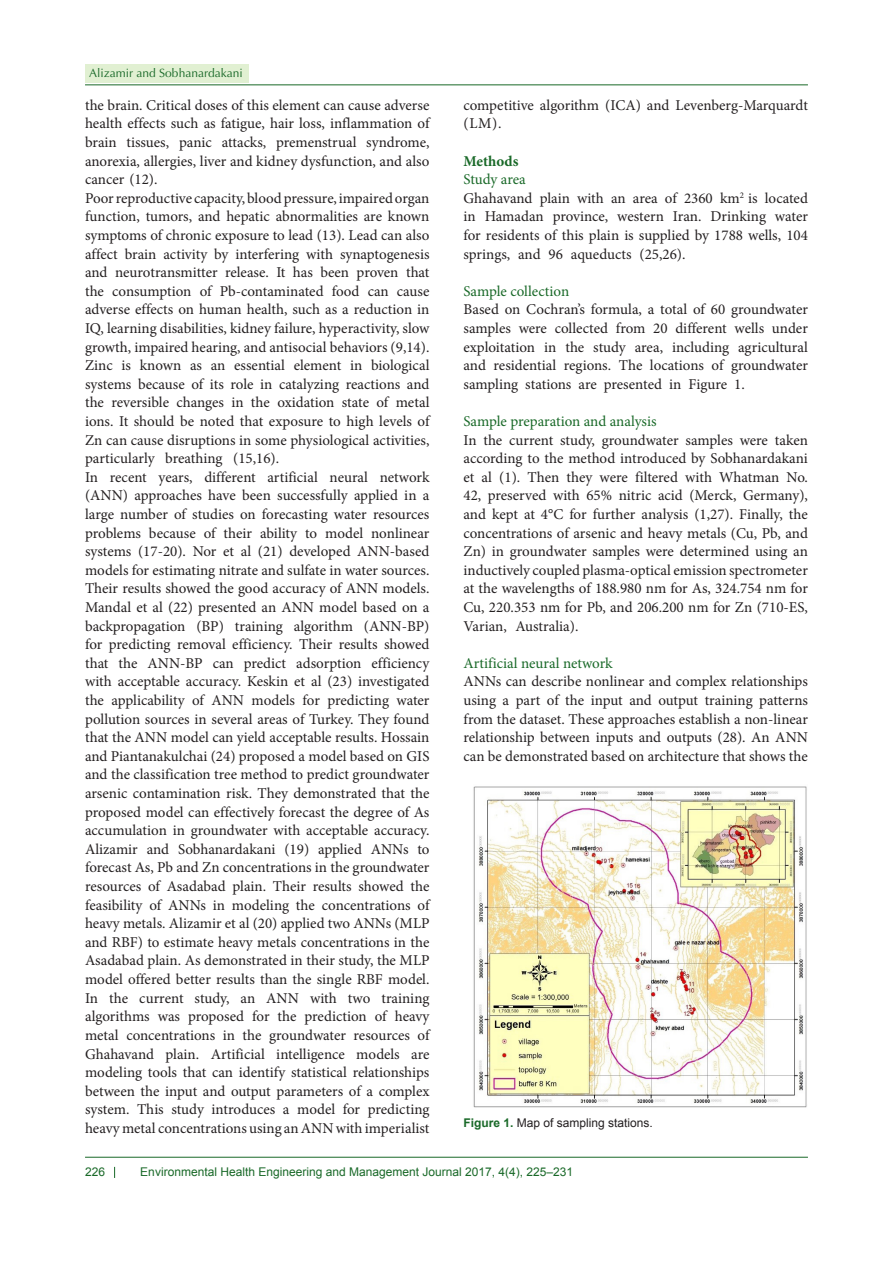
<style>
.page{position:relative;width:893px;height:1263px;background:#fff}
.page>*{position:absolute;margin:0;border:0;box-sizing:border-box;transform-origin:0 0}
.List_Paragraph{font:15px/18.6px "Minion Pro";color:#231f20;text-align:justify}
.t1{font:15px "Minion Pro";color:#196928}
.t2{font:700 15px "Minion Pro";color:#196928}
.t3{font:12px "Arial";color:#196928}
.t4{font:12px "Arial";color:#231f20}
.t5{font:12px "Optima LT Std";color:#196928}
.s1{font-weight:700;color:#196928}
</style>
<div class="page">
<hr style="left:85px;top:85px;width:723px;height:1px;background:#196928">
<div style="left:85px;top:64px;width:163px;height:18px;background:#e1f0d2"></div>
<hr style="left:85px;top:1157px;width:723px;height:1px;background:#196928">
<img style="left:473px;top:786px;width:334px;height:322px">
<p class="t5" style="left:89px;top:66px;width:155px">Alizamir and Sobhanardakani</p>
<p class="List_Paragraph" style="left:85px;top:96px;width:346px">the brain. Critical doses of this element can cause adverse health effects such as fatigue, hair loss, inflammation of brain tissues, panic attacks, premenstrual syndrome, anorexia, allergies, liver and kidney dysfunction, and also cancer (12).</p>
<p class="List_Paragraph" style="left:85px;top:189px;width:346px">Poor reproductive capacity, blood pressure, impaired organ function, tumors, and hepatic abnormalities are known symptoms of chronic exposure to lead (13). Lead can also affect brain activity by interfering with synaptogenesis and neurotransmitter release. It has been proven that the consumption of Pb-contaminated food can cause adverse effects on human health, such as a reduction in IQ, learning disabilities, kidney failure, hyperactivity, slow growth, impaired hearing, and antisocial behaviors (9,14).</p>
<p class="List_Paragraph" style="left:85px;top:356px;width:346px">Zinc is known as an essential element in biological systems because of its role in catalyzing reactions and the reversible changes in the oxidation state of metal ions. It should be noted that exposure to high levels of Zn can cause disruptions in some physiological activities, particularly breathing (15,16).</p>
<p class="List_Paragraph" style="left:85px;top:468px;width:346px">In recent years, different artificial neural network (ANN) approaches have been successfully applied in a large number of studies on forecasting water resources problems because of their ability to model nonlinear systems (17-20). Nor et al (21) developed ANN-based models for estimating nitrate and sulfate in water sources.<br>Their results showed the good accuracy of ANN models.<br>Mandal et al (22) presented an ANN model based on a backpropagation (BP) training algorithm (ANN-BP) for predicting removal efficiency. Their results showed that the ANN-BP can predict adsorption efficiency with acceptable accuracy. Keskin et al (23) investigated the applicability of ANN models for predicting water pollution sources in several areas of Turkey. They found that the ANN model can yield acceptable results. Hossain and Piantanakulchai (24) proposed a model based on GIS and the classification tree method to predict groundwater arsenic contamination risk. They demonstrated that the proposed model can effectively forecast the degree of As accumulation in groundwater with acceptable accuracy.<br>Alizamir and Sobhanardakani (19) applied ANNs to forecast As, Pb and Zn concentrations in the groundwater resources of Asadabad plain. Their results showed the feasibility of ANNs in modeling the concentrations of heavy metals. Alizamir et al (20) applied two ANNs (MLP and RBF) to estimate heavy metals concentrations in the Asadabad plain. As demonstrated in their study, the MLP model offered better results than the single RBF model.</p>
<p class="List_Paragraph" style="left:85px;top:989px;width:346px">In the current study, an ANN with two training algorithms was proposed for the prediction of heavy metal concentrations in the groundwater resources of Ghahavand plain. Artificial intelligence models are modeling tools that can identify statistical relationships between the input and output parameters of a complex system. This study introduces a model for predicting heavy metal concentrations using an ANN with imperialist</p>
<p class="List_Paragraph" style="left:463px;top:96px;width:346px">competitive algorithm (ICA) and Levenberg-Marquardt (LM).</p>
<p class="t2" style="left:463px;top:150px;width:56px">Methods</p>
<p class="t1" style="left:463px;top:169px;width:64px">Study area</p>
<p class="List_Paragraph" style="left:463px;top:189px;width:346px">Ghahavand plain with an area of 2360 km<sup>2</sup> is located in Hamadan province, western Iran. Drinking water for residents of this plain is supplied by 1788 wells, 104 springs, and 96 aqueducts (25,26).</p>
<p class="t1" style="left:463px;top:281px;width:107px">Sample collection</p>
<p class="List_Paragraph" style="left:463px;top:300px;width:346px">Based on Cochran’s formula, a total of 60 groundwater samples were collected from 20 different wells under exploitation in the study area, including agricultural and residential regions. The locations of groundwater sampling stations are presented in Figure 1.</p>
<p class="t1" style="left:463px;top:411px;width:195px">Sample preparation and analysis</p>
<p class="List_Paragraph" style="left:463px;top:431px;width:346px">In the current study, groundwater samples were taken according to the method introduced by Sobhanardakani et al (1). Then they were filtered with Whatman No.<br>42, preserved with 65% nitric acid (Merck, Germany), and kept at 4°C for further analysis (1,27). Finally, the concentrations of arsenic and heavy metals (Cu, Pb, and Zn) in groundwater samples were determined using an inductively coupled plasma-optical emission spectrometer at the wavelengths of 188.980 nm for As, 324.754 nm for Cu, 220.353 nm for Pb, and 206.200 nm for Zn (710-ES, Varian, Australia).</p>
<p class="t1" style="left:463px;top:653px;width:151px">Artificial neural network</p>
<p class="List_Paragraph" style="left:463px;top:672px;width:346px">ANNs can describe nonlinear and complex relationships using a part of the input and output training patterns from the dataset. These approaches establish a non-linear relationship between inputs and outputs (28). An ANN can be demonstrated based on architecture that shows the</p>
<p class="t4" style="left:463px;top:1115px;width:191px"><span class="s1">Figure 1.</span> Map of sampling stations.</p>
<p class="t3" style="left:85px;top:1163px;width:22px">226</p>
<p class="t3" style="left:140px;top:1163px;width:434px">Environmental Health Engineering and Management Journal 2017, 4(4), 225–231</p>
</div>
